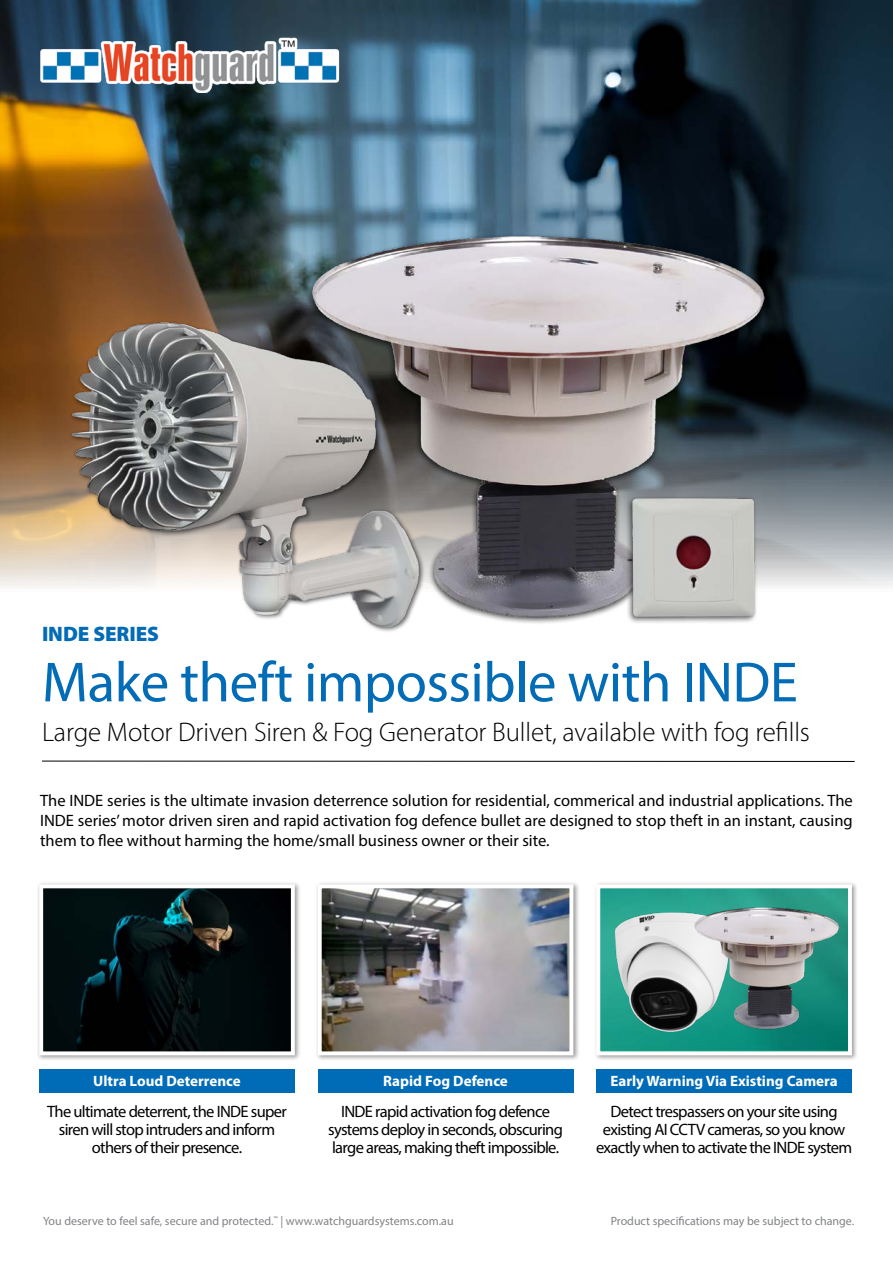
<style>
.page{position:relative;width:893px;height:1263px;background:#fff}
.page>*{position:absolute;margin:0;border:0;box-sizing:border-box;transform-origin:0 0}
.t1{font:57px "Myriad Pro";letter-spacing:-.01em;color:#036cb6}
.t2{font:300 27px "Myriad Pro";letter-spacing:-.005em;color:#000}
.t3{font:900 21px "Myriad Pro";letter-spacing:-.005em;color:#036cb6}
.t4{font:16.5px/18.1px "Myriad Pro";letter-spacing:-.04em;color:#000;text-align:center}
.t5{font:700 15px "Myriad Pro";color:#fff}
.t6{font:12px "Myriad Pro";color:#808285}
</style>
<div class="page">
<img style="left:0;top:0;width:893px;height:587px">
<img style="left:40px;top:33px;width:303px;height:59px">
<hr style="left:42px;top:761px;width:813px;height:1px;background:#000">
<div style="left:39px;top:1069px;width:256px;height:23px;background:#006cb7"></div>
<div style="left:318px;top:1069px;width:255px;height:23px;background:#006cb7"></div>
<div style="left:596px;top:1069px;width:256px;height:23px;background:#006cb7"></div>
<div style="left:37px;top:881px;width:264px;height:180px;background:#000;opacity:.4"></div>
<img style="left:44px;top:889px;width:246px;height:161px">
<div style="left:39px;top:884px;width:256px;height:171px;border:4px solid #fff"></div>
<div style="left:315px;top:881px;width:265px;height:180px;background:#000;opacity:.4"></div>
<img style="left:323px;top:889px;width:245px;height:161px">
<div style="left:318px;top:884px;width:255px;height:171px;border:4px solid #fff"></div>
<div style="left:594px;top:881px;width:264px;height:180px;background:#000;opacity:.4"></div>
<img style="left:601px;top:889px;width:246px;height:161px">
<div style="left:596px;top:884px;width:256px;height:171px;border:4px solid #fff"></div>
<img style="left:305px;top:224px;width:471px;height:400px">
<img style="left:40px;top:304px;width:392px;height:328px">
<img style="left:610px;top:474px;width:150px;height:150px">
<img style="left:603px;top:902px;width:139px;height:139px">
<img style="left:690px;top:898px;width:157px;height:138px">
<p class="t3" style="left:42px;top:620px;width:118px">INDE SERIES</p>
<h1 class="t1" style="left:42px;top:647px;width:757px">Make theft impossible with INDE</h1>
<h2 class="t2" style="left:42px;top:716px;width:769px">Large Motor Driven Siren &amp; Fog Generator Bullet, available with fog refills</h2>
<p class="t4" style="left:40px;top:790px;width:814px;line-height:19.8px;text-align:justify">The INDE series is the ultimate invasion deterrence solution for residential, commerical and industrial applications. The INDE series’ motor driven siren and rapid activation fog defence bullet are designed to stop theft in an instant, causing them to flee without harming the home/small business owner or their site.</p>
<p class="t5" style="left:93px;top:1071px;width:149px">Ultra Loud Deterrence</p>
<p class="t5" style="left:383px;top:1071px;width:126px">Rapid Fog Defence</p>
<p class="t5" style="left:611px;top:1071px;width:229px">Early Warning Via Existing Camera</p>
<p class="t4" style="left:47px;top:1102px;width:241px">The ultimate deterrent, the INDE super siren will stop intruders and inform others of their presence.</p>
<p class="t4" style="left:328px;top:1102px;width:236px">INDE rapid activation fog defence systems deploy in seconds, obscuring large areas, making theft impossible.</p>
<p class="t4" style="left:596px;top:1102px;width:258px">Detect trespassers on your site using existing AI CCTV cameras, so you know exactly when to activate the INDE system</p>
<p class="t6" style="left:43px;top:1213px;width:412px">You deserve to feel safe, secure and protected.<sup>™</sup> | www.watchguardsystems.com.au</p>
<p class="t6" style="left:611px;top:1213px;width:245px">Product specifications may be subject to change.</p>
</div>
